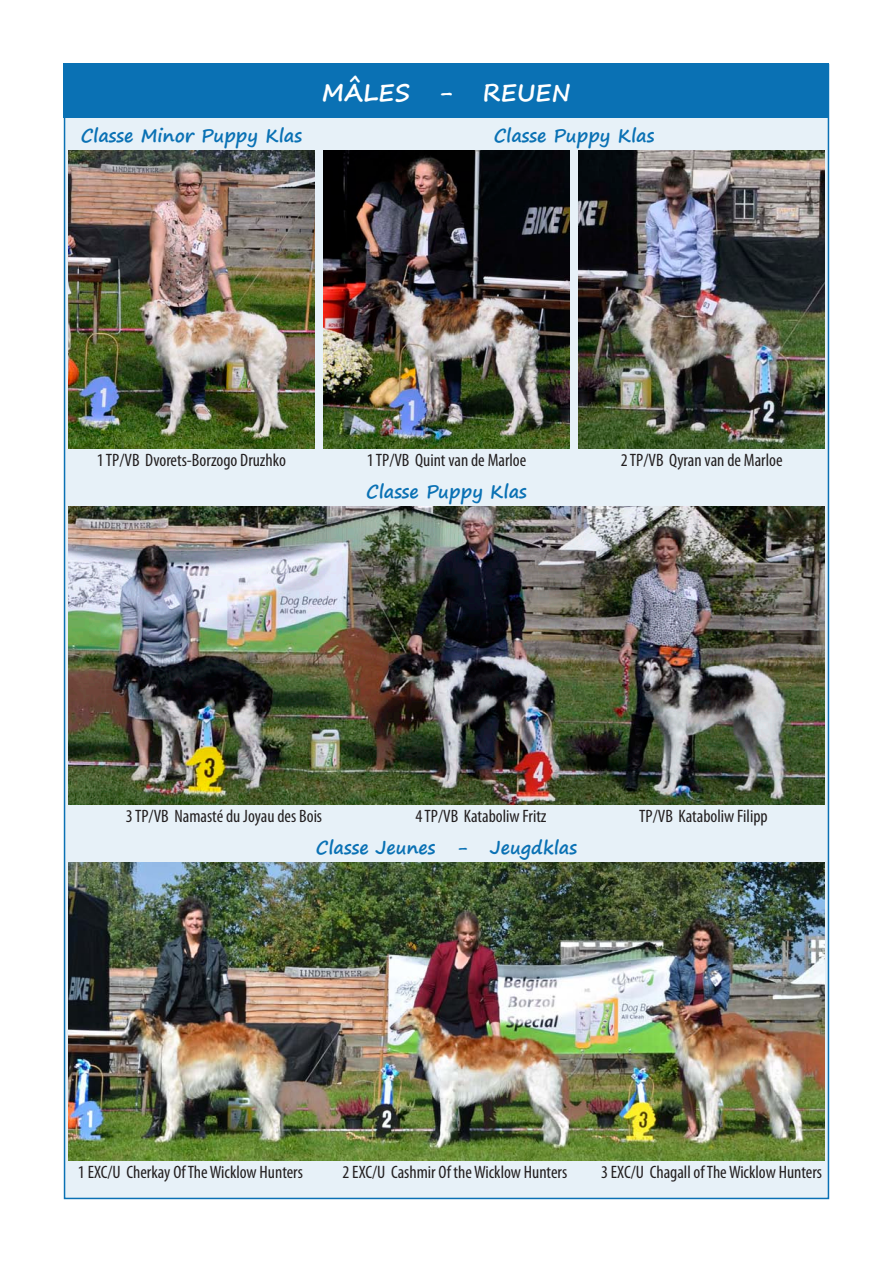
<style>
.page{position:relative;width:893px;height:1263px;background:#fff}
.page>*{position:absolute;margin:0;border:0;box-sizing:border-box;transform-origin:0 0}
.t1{font:700 24px "Segoe Print";color:#fff}
.t2{font:condensed 18px "Myriad Pro";color:#231f20}
.t3{font:700 18px "Segoe Print";color:#0a71b4}
</style>
<div class="page">
<div style="left:64px;top:64px;width:765px;height:1135px;background:#e7f1f8;border:2px solid #0a71b4"></div>
<div style="left:64px;top:64px;width:765px;height:54px;background:#0a71b4"></div>
<img style="left:68px;top:150px;width:247px;height:298px">
<img style="left:323px;top:150px;width:247px;height:298px">
<img style="left:578px;top:150px;width:247px;height:298px">
<img style="left:68px;top:507px;width:757px;height:297px">
<img style="left:68px;top:863px;width:757px;height:298px">
<p class="t1" style="left:322px;top:71px;width:250px">Mâles - Reuen</p>
<p class="t3" style="left:81px;top:119px;width:223px">Classe Minor Puppy Klas</p>
<p class="t3" style="left:494px;top:119px;width:162px">Classe Puppy Klas</p>
<p class="t2" style="left:97px;top:449px;width:191px">1 TP/VB Dvorets-Borzogo Druzhko</p>
<p class="t2" style="left:367px;top:449px;width:161px">1 TP/VB Quint van de Marloe</p>
<p class="t2" style="left:621px;top:449px;width:163px">2 TP/VB Qyran van de Marloe</p>
<p class="t3" style="left:366px;top:475px;width:162px">Classe Puppy Klas</p>
<p class="t2" style="left:126px;top:805px;width:198px">3 TP/VB Namasté du Joyau des Bois</p>
<p class="t2" style="left:415px;top:805px;width:133px">4 TP/VB Kataboliw Fritz</p>
<p class="t2" style="left:639px;top:805px;width:130px">TP/VB Kataboliw Filipp</p>
<p class="t3" style="left:316px;top:832px;width:263px">Classe Jeunes - Jeugdklas</p>
<p class="t2" style="left:78px;top:1161px;width:227px">1 EXC/U Cherkay Of The Wicklow Hunters</p>
<p class="t2" style="left:343px;top:1161px;width:226px">2 EXC/U Cashmir Of the Wicklow Hunters</p>
<p class="t2" style="left:601px;top:1161px;width:222px">3 EXC/U Chagall of The Wicklow Hunters</p>
</div>
